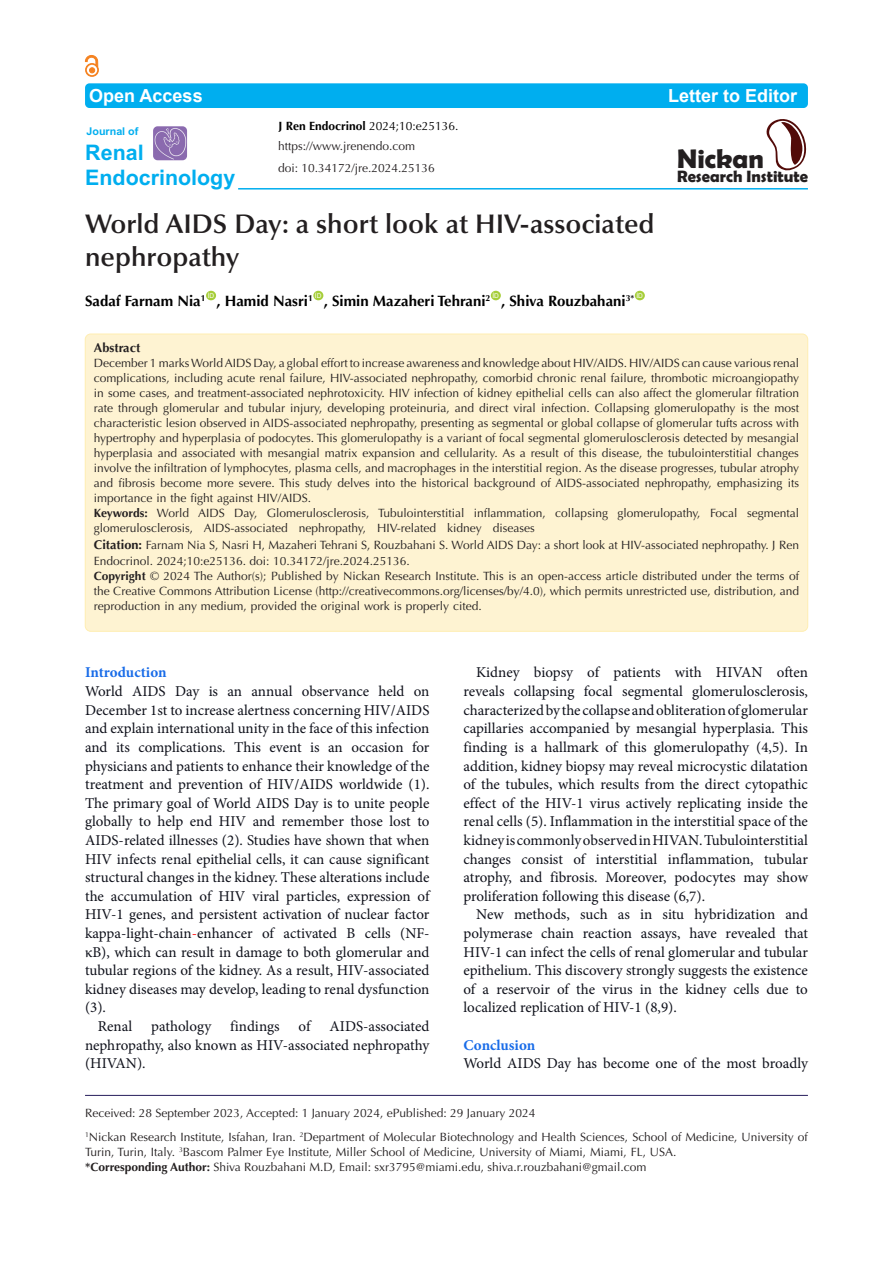
<style>
.page{position:relative;width:893px;height:1263px;background:#fff}
.page>*{position:absolute;margin:0;border:0;box-sizing:border-box;transform-origin:0 0}
.t1{font:700 27.15px "Berlin Sans FB Demi";color:#231f20}
.t2{font:600 27px/33px "Optima LT Std";color:#231f20}
.t3{font:700 21.45px/24.9px "Arial";color:#00aeef}
.t4{font:700 18px "Arial";color:#fff}
.t5{font:700 16.5px "Berlin Sans FB Demi";color:#231f20}
.Normal__Web{font:15px/18.6px "Minion Pro";color:#0e101a;text-align:justify}
.t6{font:700 15px "Optima LT Std";color:#000}
.Normal__Web-2{font:700 15px "Minion Pro";letter-spacing:-.005em;color:#196ce8}
.t7{font:700 12.75px "Optima LT Std";color:#231f20}
.t8{font:12px/15px "Optima LT Std";color:#231f20}
.t9{font:12px "Optima LT Std";color:#000}
.t10{font:700 10.65px "Arial";color:#00aeef}
.t11{font:6.6px "Arial";color:#fff}
.s1{font-weight:700}
.s2{font-weight:700;font-size:12.75px}
.s3{color:#f00}
</style>
<div class="page">
<div style="left:206px;top:291px;width:10px;height:9px;background:#a6ce39;border-radius:50%"></div>
<div style="left:313px;top:291px;width:10px;height:9px;background:#a6ce39;border-radius:50%"></div>
<div style="left:491px;top:291px;width:10px;height:9px;background:#a6ce39;border-radius:50%"></div>
<div style="left:635px;top:291px;width:10px;height:9px;background:#a6ce39;border-radius:50%"></div>
<div style="left:85px;top:63px;width:14px;height:14px;border:2px solid #f58220;border-radius:50%"></div>
<svg style="left:85px;top:55px;width:13px;height:18px"></svg>
<div style="left:85px;top:83px;width:723px;height:25px;background:#00aeef;border-radius:4px"></div>
<hr style="left:238px;top:188px;width:570px;height:2px;background:#00aeef">
<svg style="left:766px;top:119px;width:41px;height:52px"></svg>
<img style="left:153px;top:126px;width:34px;height:34px">
<hr style="left:85px;top:1095px;width:723px;height:1px;background:#261d5c">
<div style="left:85px;top:334px;width:723px;height:297px;background:#fef3d2;border-radius:6px"></div>
<p class="t4" style="left:89px;top:83px;width:115px">Open Access</p>
<p class="t4" style="left:668px;top:83px;width:131px">Letter to Editor</p>
<p class="t9" style="left:279px;top:119px;width:182px"><span class="s1">J Ren Endocrinol</span> 2024;10:e25136.</p>
<p class="t1" style="left:677px;top:143px;width:88px">Nickan</p>
<p class="t5" style="left:677px;top:167px;width:132px">Research Institute</p>
<p class="t10" style="left:87px;top:124px;width:53px">Journal of</p>
<p class="t3" style="left:85px;top:141px;width:152px">Renal<br>Endocrinology</p>
<p class="t8" style="left:278px;top:138px;width:139px">https://www.jrenendo.com</p>
<p class="t8" style="left:278px;top:161px;width:158px">doi: 10.34172/jre.2024.25136</p>
<p class="t2" style="left:85px;top:208px;width:571px">World AIDS Day: a short look at HIV-associated nephropathy</p>
<p class="t6" style="left:85px;top:292px;width:122px">Sadaf Farnam Nia<sup>1</sup></p>
<p class="t11" style="left:208px;top:291px;width:8px">ID</p>
<p class="t6" style="left:216px;top:292px;width:98px">, Hamid Nasri<sup>1</sup></p>
<p class="t11" style="left:315px;top:291px;width:8px">ID</p>
<p class="t6" style="left:324px;top:292px;width:168px">, Simin Mazaheri Tehrani<sup>2</sup></p>
<p class="t11" style="left:492px;top:291px;width:8px">ID</p>
<p class="t6" style="left:501px;top:292px;width:135px">, Shiva Rouzbahani<sup>3*</sup></p>
<p class="t11" style="left:636px;top:291px;width:8px">ID</p>
<p class="t7" style="left:94px;top:340px;width:48px">Abstract</p>
<p class="t8" style="left:94px;top:356px;width:707px;text-align:justify">December 1 marks World AIDS Day, a global effort to increase awareness and knowledge about HIV/AIDS. HIV/AIDS can cause various renal complications, including acute renal failure, HIV-associated nephropathy, comorbid chronic renal failure, thrombotic microangiopathy in some cases, and treatment-associated nephrotoxicity. HIV infection of kidney epithelial cells can also affect the glomerular filtration rate through glomerular and tubular injury, developing proteinuria, and direct viral infection. Collapsing glomerulopathy is the most characteristic lesion observed in AIDS-associated nephropathy, presenting as segmental or global collapse of glomerular tufts across with hypertrophy and hyperplasia of podocytes. This glomerulopathy is a variant of focal segmental glomerulosclerosis detected by mesangial hyperplasia and associated with mesangial matrix expansion and cellularity. As a result of this disease, the tubulointerstitial changes involve the infiltration of lymphocytes, plasma cells, and macrophages in the interstitial region. As the disease progresses, tubular atrophy and fibrosis become more severe. This study delves into the historical background of AIDS-associated nephropathy, emphasizing its importance in the fight against HIV/AIDS.</p>
<p class="t8" style="left:94px;top:506px;width:707px"><span class="s1">Keywords:</span> World AIDS Day, Glomerulosclerosis, Tubulointerstitial inflammation, collapsing glomerulopathy, Focal segmental glomerulosclerosis, AIDS-associated nephropathy, HIV-related kidney diseases</p>
<p class="t8" style="left:94px;top:536px;width:707px;line-height:16.5px"><span class="s2">Citation:</span> Farnam Nia S, Nasri H, Mazaheri Tehrani S, Rouzbahani S. World AIDS Day: a short look at HIV-associated nephropathy. J Ren<br>Endocrinol. 2024;10:e25136. doi: 10.34172/jre.2024.25136.</p>
<p class="t8" style="left:94px;top:569px;width:707px;text-align:justify"><span class="s1">Copyright</span> © 2024 The Author(s); Published by Nickan Research Institute. This is an open-access article distributed under the terms of the Creative Commons Attribution License (http://creativecommons.org/licenses/by/4.0), which permits unrestricted use, distribution, and reproduction in any medium, provided the original work is properly cited.</p>
<p class="Normal__Web-2" style="left:85px;top:662px;width:83px">Introduction</p>
<p class="Normal__Web" style="left:85px;top:682px;width:346px">World AIDS Day is an annual observance held on December 1st to increase alertness concerning HIV/AIDS and explain international unity in the face of this infection and its complications. This event is an occasion for physicians and patients to enhance their knowledge of the treatment and prevention of HIV/AIDS worldwide (1).<br>The primary goal of World AIDS Day is to unite people globally to help end HIV and remember those lost to AIDS-related illnesses (2). Studies have shown that when HIV infects renal epithelial cells, it can cause significant structural changes in the kidney. These alterations include the accumulation of HIV viral particles, expression of HIV-1 genes, and persistent activation of nuclear factor kappa-light-chain<span class="s3">-</span>enhancer of activated B cells (NF&shy;κB), which can result in damage to both glomerular and tubular regions of the kidney. As a result, HIV-associated kidney diseases may develop, leading to renal dysfunction (3).</p>
<p class="Normal__Web" style="left:98px;top:1017px;width:36px">Renal</p>
<p class="Normal__Web" style="left:151px;top:1017px;width:62px">pathology</p>
<p class="Normal__Web" style="left:230px;top:1017px;width:51px">findings</p>
<p class="Normal__Web" style="left:299px;top:1017px;width:13px">of</p>
<p class="Normal__Web" style="left:85px;top:1017px;width:346px;text-indent:245px">AIDS-associated nephropathy, also known as HIV-associated nephropathy (HIVAN).</p>
<p class="Normal__Web" style="left:463px;top:663px;width:346px;text-indent:13px">Kidney biopsy of patients with HIVAN often reveals collapsing focal segmental glomerulosclerosis, characterized by the collapse and obliteration of glomerular capillaries accompanied by mesangial hyperplasia. This finding is a hallmark of this glomerulopathy (4,5). In addition, kidney biopsy may reveal microcystic dilatation of the tubules, which results from the direct cytopathic effect of the HIV-1 virus actively replicating inside the renal cells (5). Inflammation in the interstitial space of the kidney is commonly observed in HIVAN. Tubulointerstitial changes consist of interstitial inflammation, tubular atrophy, and fibrosis. Moreover, podocytes may show proliferation following this disease (6,7).</p>
<p class="Normal__Web" style="left:463px;top:905px;width:346px;text-indent:13px">New methods, such as in situ hybridization and polymerase chain reaction assays, have revealed that HIV-1 can infect the cells of renal glomerular and tubular epithelium. This discovery strongly suggests the existence of a reservoir of the virus in the kidney cells due to localized replication of HIV-1 (8,9).</p>
<p class="Normal__Web-2" style="left:463px;top:1034px;width:73px">Conclusion</p>
<p class="Normal__Web" style="left:463px;top:1054px;width:346px">World AIDS Day has become one of the most broadly</p>
<p class="t8" style="left:85px;top:1106px;width:452px">Received: 28 September 2023, Accepted: 1 January 2024, ePublished: 29 January 2024</p>
<p class="t8" style="left:85px;top:1129px;width:724px"><sup>1</sup>Nickan Research Institute, Isfahan, Iran. <sup>2</sup>Department of Molecular Biotechnology and Health Sciences, School of Medicine, University of<br>Turin, Turin, Italy. <sup>3</sup>Bascom Palmer Eye Institute, Miller School of Medicine, University of Miami, Miami, FL, USA.</p>
<p class="t8" style="left:85px;top:1159px;width:563px"><span class="s1">*Corresponding Author:</span> Shiva Rouzbahani M.D, Email: sxr3795@miami.edu, shiva.r.rouzbahani@gmail.com</p>
</div>
